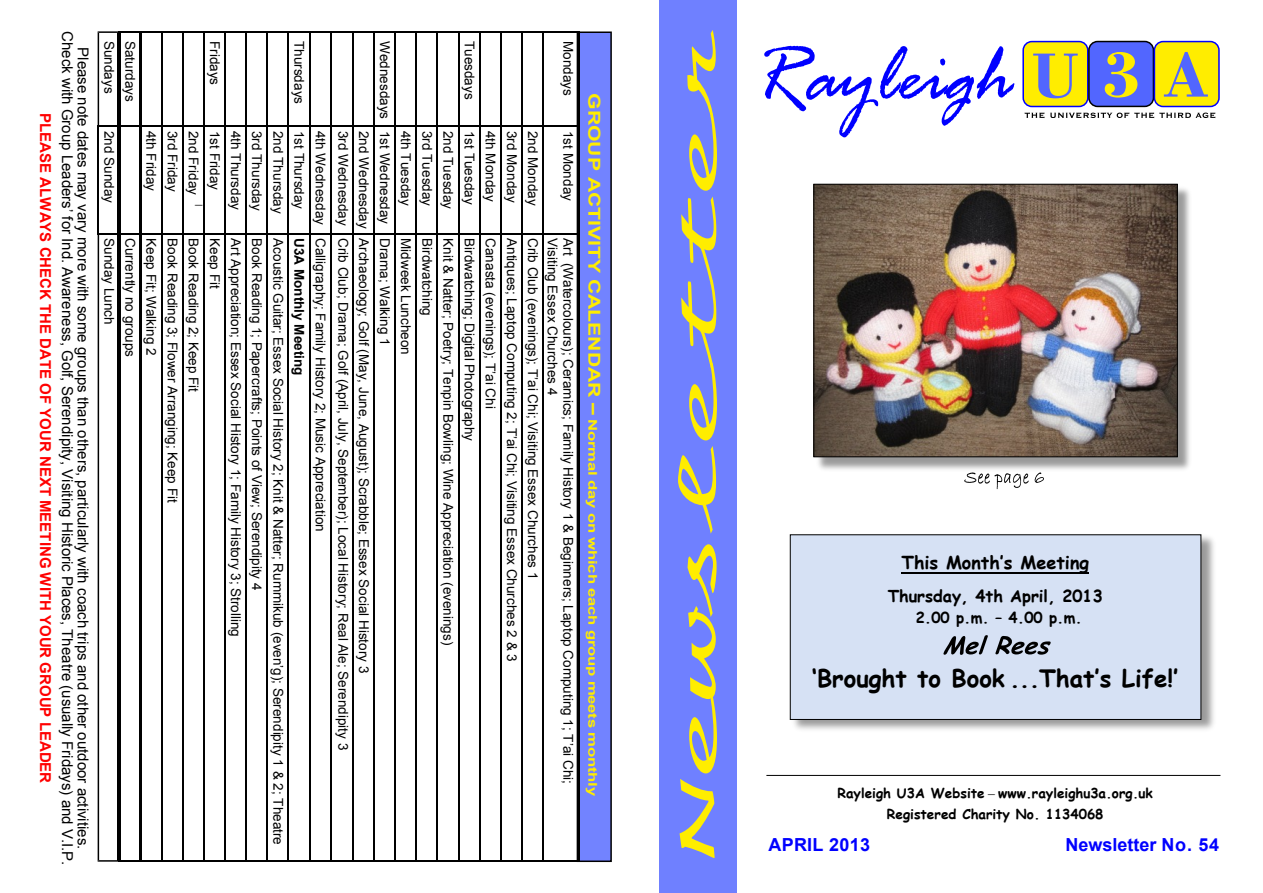
<style>
.page{position:relative;width:1263px;height:893px;background:#fff}
.page>*{position:absolute;margin:0;border:0;box-sizing:border-box;transform-origin:0 0}
.t1{font:italic 87.3px "Rage";color:#00f;scale:.92 1}
.t2{font:53.7px "Script 12 Pitch BT";letter-spacing:-.005em;color:#ffed00;scale:3.12 1}
.t3{font:700 24px "Comic Sans MS";color:#000}
.t4{font:700 18px "Arial";letter-spacing:.01em;color:#00f}
.t5{font:700 18px "Comic Sans MS";color:#000}
.t6{font:700 16.5px "Comic Sans MS";color:#000}
.t7{font:15px/15.8px "Arial";color:#000;text-align:center}
.t8{font:700 15px "Arial";color:#f00}
.t9{font:700 15px "Comic Sans MS";color:#000}
.t10{font:14.25px "Times New Roman";color:#000}
.t11{font:13.5px "Arial";color:#000}
.t12{font:700 13.5px/20.2px "Comic Sans MS";color:#000;text-align:center}
.t13{font:700 13.5px "Arial";color:#000}
.t14{font:700 12px "Arial";letter-spacing:-.015em;color:#ffed00;scale:1.39 1}
.s1{font-size:16.5px}
.s2{font-family:"Bodoni BT";font-weight:700;font-style:normal;font-size:67.35px;color:#5266ff}
.s3{font-family:"Bodoni BT";font-weight:700;font-style:normal;font-size:67.35px;color:#ffed00}
.s4{font-family:"Times New Roman";font-weight:400}
</style>
<div class="page">
<div style="left:660px;top:0;width:77px;height:893px;background:#6f80ff"></div>
<div style="left:1022px;top:41px;width:66px;height:66px;background:#ffed00;border:2px solid #00f;border-radius:9px"></div>
<div style="left:1088px;top:41px;width:66px;height:66px;background:#5266ff;border:2px solid #000;border-radius:9px"></div>
<div style="left:1154px;top:41px;width:66px;height:66px;background:#ffed00;border:2px solid #00f;border-radius:9px"></div>
<svg style="left:1025px;top:112px;width:19px;height:6px"></svg>
<svg style="left:1050px;top:112px;width:165px;height:6px"></svg>
<img style="left:789px;top:534px;width:425px;height:196px">
<div style="left:790px;top:534px;width:411px;height:186px;background:#d6e1f4;border:1px solid #000"></div>
<hr style="left:901px;top:572px;width:188px;height:1px;background:#000">
<svg style="left:943px;top:635px;width:45px;height:20px"></svg>
<svg style="left:995px;top:636px;width:56px;height:19px"></svg>
<hr style="left:766px;top:775px;width:454px;height:1px;background:#000">
<div style="left:577px;top:31px;width:35px;height:831px;background:#7283ff;border:2px solid #000"></div>
<svg style="left:964px;top:473px;width:65px;height:16px"></svg>
<svg style="left:1035px;top:473px;width:9px;height:10px"></svg>
<img style="left:813px;top:188px;width:377px;height:285px">
<img style="left:815px;top:186px;width:361px;height:269px">
<div style="left:813px;top:184px;width:365px;height:273px;border:1px solid #000"></div>
<hr style="left:577px;top:31px;width:2px;height:96px;background:#000">
<hr style="left:577px;top:126px;width:2px;height:108px;background:#000">
<hr style="left:577px;top:233px;width:2px;height:629px;background:#000">
<hr style="left:542px;top:126px;width:2px;height:108px;background:#000">
<hr style="left:521px;top:126px;width:2px;height:108px;background:#000">
<hr style="left:500px;top:126px;width:2px;height:108px;background:#000">
<hr style="left:479px;top:126px;width:1px;height:108px;background:#000">
<hr style="left:458px;top:126px;width:1px;height:108px;background:#000">
<hr style="left:437px;top:126px;width:1px;height:108px;background:#000">
<hr style="left:415px;top:126px;width:2px;height:108px;background:#000">
<hr style="left:394px;top:126px;width:2px;height:108px;background:#000">
<hr style="left:373px;top:126px;width:2px;height:108px;background:#000">
<hr style="left:353px;top:126px;width:1px;height:108px;background:#000">
<hr style="left:330px;top:126px;width:1px;height:108px;background:#000">
<hr style="left:309px;top:126px;width:1px;height:108px;background:#000">
<hr style="left:288px;top:126px;width:1px;height:108px;background:#000">
<hr style="left:267px;top:126px;width:1px;height:108px;background:#000">
<hr style="left:245px;top:126px;width:2px;height:108px;background:#000">
<hr style="left:224px;top:126px;width:2px;height:108px;background:#000">
<hr style="left:203px;top:126px;width:2px;height:108px;background:#000">
<hr style="left:182px;top:126px;width:2px;height:108px;background:#000">
<hr style="left:161px;top:126px;width:1px;height:108px;background:#000">
<hr style="left:139px;top:126px;width:3px;height:108px;background:#000">
<hr style="left:118px;top:126px;width:3px;height:108px;background:#000">
<hr style="left:98px;top:126px;width:1px;height:108px;background:#000">
<hr style="left:542px;top:31px;width:37px;height:2px;background:#000">
<hr style="left:542px;top:126px;width:35px;height:1px;background:#000">
<svg style="left:98px;top:31px;width:446px;height:96px"></svg>
<hr style="left:542px;top:233px;width:35px;height:1px;background:#000">
<hr style="left:542px;top:860px;width:37px;height:2px;background:#000">
<svg style="left:98px;top:233px;width:446px;height:629px"></svg>
<p class="t7" style="left:90px;top:31px;width:836px;rotate:90deg">Please note dates may vary more with some groups than others, particularly with coach trips and other outdoor activities.<br>Check with Group Leaders’ for Ind. Awareness, Golf, Serendipity, Visiting Historic Places, Theatre (usually Fridays) and V.I.P.</p>
<p class="t8" style="left:51px;top:113px;width:672px;rotate:90deg">PLEASE ALWAYS CHECK THE DATE OF YOUR NEXT MEETING WITH YOUR GROUP LEADER</p>
<p class="t11" style="left:114px;top:41px;width:54px;rotate:90deg">Sundays</p>
<p class="t11" style="left:114px;top:131px;width:74px;rotate:90deg">2nd Sunday</p>
<p class="t11" style="left:114px;top:238px;width:88px;rotate:90deg">Sunday Lunch</p>
<p class="t11" style="left:135px;top:41px;width:62px;rotate:90deg">Saturdays</p>
<p class="t11" style="left:156px;top:131px;width:62px;rotate:90deg">4th Friday</p>
<p class="t11" style="left:135px;top:238px;width:120px;rotate:90deg">Currently no groups</p>
<p class="t11" style="left:156px;top:238px;width:119px;rotate:90deg">Keep Fit; Walking 2</p>
<p class="t11" style="left:220px;top:41px;width:46px;rotate:90deg">Fridays</p>
<p class="t11" style="left:178px;top:131px;width:62px;rotate:90deg">3rd Friday</p>
<p class="t11" style="left:199px;top:131px;width:65px;rotate:90deg">2nd Friday</p>
<p class="t11" style="left:220px;top:131px;width:61px;rotate:90deg">1st Friday</p>
<p class="t10" style="left:195px;top:200px;width:10px">−</p>
<p class="t11" style="left:178px;top:238px;width:266px;rotate:90deg">Book Reading 3; Flower Arranging; Keep Fit</p>
<p class="t11" style="left:199px;top:238px;width:155px;rotate:90deg">Book Reading 2; Keep Fit</p>
<p class="t11" style="left:220px;top:238px;width:52px;rotate:90deg">Keep Fit</p>
<p class="t11" style="left:241px;top:131px;width:80px;rotate:90deg">4th Thursday</p>
<p class="t11" style="left:241px;top:238px;width:400px;rotate:90deg">Art Appreciation; Essex Social History 1; Family History 3; Strolling</p>
<p class="t11" style="left:262px;top:131px;width:81px;rotate:90deg">3rd Thursday</p>
<p class="t11" style="left:262px;top:238px;width:354px;rotate:90deg">Book Reading 1; Papercrafts; Points of View; Serendipity 4</p>
<p class="t11" style="left:283px;top:131px;width:84px;rotate:90deg">2nd Thursday</p>
<p class="t11" style="left:283px;top:238px;width:608px;rotate:90deg">Acoustic Guitar; Essex Social History 2; Knit &amp; Natter; Rummikub (even’g); Serendipity 1 &amp; 2; Theatre</p>
<p class="t11" style="left:304px;top:41px;width:65px;rotate:90deg">Thursdays</p>
<p class="t11" style="left:304px;top:131px;width:80px;rotate:90deg">1st Thursday</p>
<p class="t13" style="left:304px;top:238px;width:139px;rotate:90deg">U3A Monthly Meeting</p>
<p class="t11" style="left:325px;top:131px;width:402px;rotate:90deg">4th Wednesday Calligraphy; Family History 2; Music Appreciation</p>
<p class="t11" style="left:369px;top:131px;width:544px;rotate:90deg">2nd Wednesday Archaeology; Golf (May, June, August); Scrabble; Essex Social History 3</p>
<p class="t11" style="left:348px;top:131px;width:621px;rotate:90deg">3rd Wednesday Crib Club; Drama; Golf (April, July, September); Local History; Real Ale; Serendipity 3</p>
<p class="t11" style="left:390px;top:41px;width:306px;rotate:90deg">Wednesdays 1st Wednesday Drama; Walking 1</p>
<p class="t11" style="left:411px;top:131px;width:76px;rotate:90deg">4th Tuesday</p>
<p class="t11" style="left:411px;top:238px;width:118px;rotate:90deg">Midweek Luncheon</p>
<p class="t11" style="left:432px;top:131px;width:77px;rotate:90deg">3rd Tuesday</p>
<p class="t11" style="left:432px;top:238px;width:79px;rotate:90deg">Birdwatching</p>
<p class="t11" style="left:453px;top:131px;width:80px;rotate:90deg">2nd Tuesday</p>
<p class="t11" style="left:453px;top:238px;width:408px;rotate:90deg">Knit &amp; Natter; Poetry; Tenpin Bowling; Wine Appreciation (evenings)</p>
<p class="t11" style="left:474px;top:41px;width:60px;rotate:90deg">Tuesdays</p>
<p class="t11" style="left:474px;top:131px;width:75px;rotate:90deg">1st Tuesday</p>
<p class="t11" style="left:474px;top:238px;width:204px;rotate:90deg">Birdwatching; Digital Photography</p>
<p class="t11" style="left:496px;top:131px;width:72px;rotate:90deg">4th Monday</p>
<p class="t11" style="left:496px;top:238px;width:172px;rotate:90deg">Canasta (evenings); T’ai Chi</p>
<p class="t11" style="left:517px;top:131px;width:73px;rotate:90deg">3rd Monday</p>
<p class="t11" style="left:517px;top:238px;width:425px;rotate:90deg">Antiques; Laptop Computing 2; T’ai Chi; Visiting Essex Churches 2 &amp; 3</p>
<p class="t11" style="left:573px;top:41px;width:56px;rotate:90deg">Mondays</p>
<p class="t11" style="left:573px;top:131px;width:71px;rotate:90deg">1st Monday</p>
<p class="t11" style="left:538px;top:131px;width:76px;rotate:90deg">2nd Monday</p>
<p class="t11" style="left:538px;top:238px;width:342px;rotate:90deg">Crib Club (evenings); T’ai Chi; Visiting Essex Churches 1</p>
<p class="t11" style="left:558px;top:238px;width:158px;rotate:90deg">Visiting Essex Churches 4</p>
<p class="t11" style="left:573px;top:238px;width:547px;rotate:90deg">Art (Watercolours); Ceramics; Family History 1 &amp; Beginners; Laptop Computing 1; T’ai Chi;</p>
<p class="t14" style="left:597px;top:93px;width:507px;rotate:90deg"><span class="s1">GROUP ACTIVITY CALENDAR –</span> Normal day on which each group meets monthly</p>
<h2 class="t2" style="left:664px;top:859px;width:271px;rotate:-90deg">Newsletter</h2>
<h1 class="t1" style="left:751px;top:46px;width:498px">Rayleigh <span class="s2">U</span> <span class="s3">3</span> <span class="s2">A</span></h1>
<h3 class="t5" style="left:901px;top:555px;width:189px">This Month’s Meeting</h3>
<p class="t6" style="left:888px;top:589px;width:217px">Thursday, 4th April, 2013</p>
<p class="t9" style="left:916px;top:611px;width:168px">2.00 p.m. – 4.00 p.m.</p>
<h3 class="t3" style="left:812px;top:668px;width:368px">‘Brought to Book ...That’s Life!’</h3>
<p class="t12" style="left:837px;top:785px;width:317px">Rayleigh U3A Website <span class="s4">–</span> www.rayleighu3a.org.uk<br>Registered Charity No. 1134068</p>
<h3 class="t4" style="left:768px;top:837px;width:103px">APRIL 2013</h3>
<h3 class="t4" style="left:1065px;top:837px;width:155px">Newsletter No. 54</h3>
</div>
